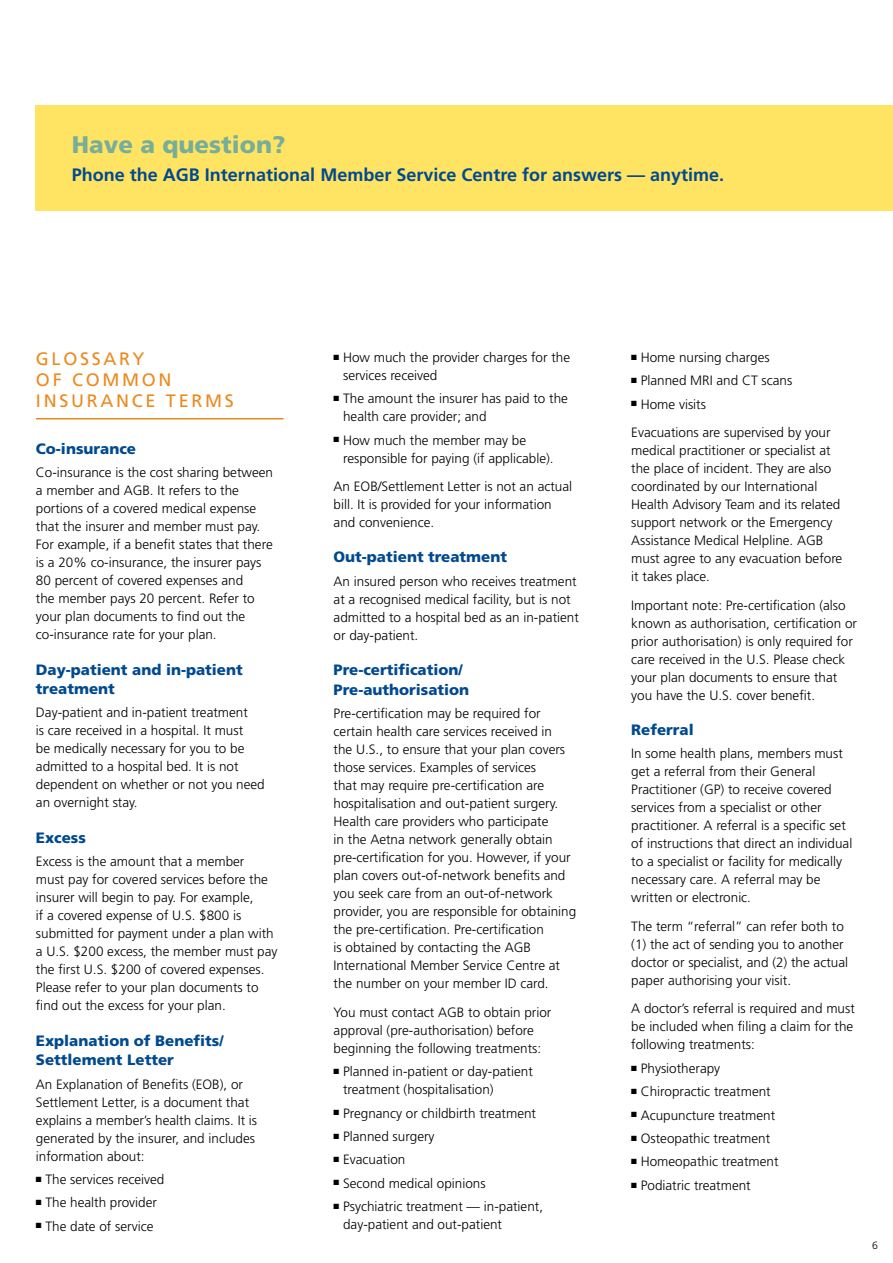
<style>
.page{position:relative;width:893px;height:1263px;background:#fff}
.page>*{position:absolute;margin:0;border:0;box-sizing:border-box;transform-origin:0 0}
.t1{font:900 24px "Frutiger LT Std";color:#77ae99}
.t2{font:700 18px "Frutiger LT Std";color:#004990}
.t3{font:18px/21px "Frutiger LT Std";letter-spacing:.15em;color:#ec891d}
.t4{font:900 15px/19.5px "Frutiger LT Std";color:#004990}
.t5{font:300 13.5px/18px "Frutiger LT Std";color:#000}
.t6{font:300 10.5px "Frutiger LT Std";color:#000}
</style>
<div class="page">
<hr style="left:36px;top:418px;width:248px;height:1px;background:#ec891d">
<div style="left:36px;top:105px;width:857px;height:105px;background:#ffe363"></div>
<h1 class="t1" style="left:72px;top:130px;width:215px">Have a question?</h1>
<h2 class="t2" style="left:72px;top:164px;width:654px">Phone the AGB International Member Service Centre for answers — anytime.</h2>
<h2 class="t3" style="left:36px;top:348px;width:110px">GLOSSA RY<br>OF COMM</h2>
<h2 class="t3" style="left:36px;top:369px;width:199px;text-indent:106px">ON<br>INSURA NCE TERMS</h2>
<p class="t4" style="left:36px;top:439px;width:102px">Co-insurance</p>
<p class="t5" style="left:36px;top:464px;width:239px">Co-insurance is the cost sharing between a member and AGB. It refers to the portions of a covered medical expense that the insurer and member must pay.<br>For example, if a benefit states that there is a 20% co-insurance, the insurer pays 80 percent of covered expenses and<br>the member pays 20 percent. Refer to your plan documents to find out the co-insurance rate for your plan.</p>
<p class="t4" style="left:36px;top:659px;width:208px">Day-patient and in-patient treatment</p>
<p class="t5" style="left:36px;top:704px;width:230px">Day-patient and in-patient treatment<br>is care received in a hospital. It must<br>be medically necessary for you to be admitted to a hospital bed. It is not dependent on whether or not you need an overnight stay.</p>
<p class="t4" style="left:36px;top:828px;width:51px">Excess</p>
<p class="t5" style="left:36px;top:853px;width:243px">Excess is the amount that a member<br>must pay for covered services before the insurer will begin to pay. For example,<br>if a covered expense of U.S. $800 is submitted for payment under a plan with a U.S. $200 excess, the member must pay the first U.S. $200 of covered expenses.<br>Please refer to your plan documents to find out the excess for your plan.</p>
<p class="t4" style="left:36px;top:1030px;width:189px">Explanation of Benefits/<br>Settlement Letter</p>
<p class="t5" style="left:36px;top:1075px;width:223px">An Explanation of Benefits (EOB), or Settlement Letter, is a document that explains a member’s health claims. It is generated by the insurer, and includes information about:</p>
<p class="t5" style="left:36px;top:1170px;width:130px">■ The services received</p>
<p class="t5" style="left:36px;top:1194px;width:122px">■ The health provider</p>
<p class="t5" style="left:36px;top:1217px;width:119px">■ The date of service</p>
<p class="t5" style="left:343px;top:348px;width:229px;text-indent:-9px">■ How much the provider charges for the services received</p>
<p class="t5" style="left:343px;top:390px;width:226px;text-indent:-9px">■ The amount the insurer has paid to the health care provider; and</p>
<p class="t5" style="left:343px;top:431px;width:212px;text-indent:-9px">■ How much the member may be responsible for paying (if applicable).</p>
<p class="t5" style="left:334px;top:478px;width:240px">An EOB/Settlement Letter is not an actual bill. It is provided for your information and convenience.</p>
<p class="t4" style="left:334px;top:547px;width:175px">Out-patient treatment</p>
<p class="t5" style="left:334px;top:572px;width:247px">An insured person who receives treatment at a recognised medical facility, but is not admitted to a hospital bed as an in-patient or day-patient.</p>
<p class="t4" style="left:334px;top:660px;width:137px">Pre-certification/<br>Pre-authorisation</p>
<p class="t5" style="left:334px;top:705px;width:244px">Pre-certification may be required for certain health care services received in<br>the U.S., to ensure that your plan covers those services. Examples of services<br>that may require pre-certification are hospitalisation and out-patient surgery.<br>Health care providers who participate<br>in the Aetna network generally obtain pre-certification for you. However, if your plan covers out-of-network benefits and you seek care from an out-of-network provider, you are responsible for obtaining the pre-certification. Pre-certification<br>is obtained by contacting the AGB International Member Service Centre at the number on your member ID card.</p>
<p class="t5" style="left:334px;top:1003px;width:219px">You must contact AGB to obtain prior approval (pre-authorisation) before beginning the following treatments:</p>
<p class="t5" style="left:343px;top:1063px;width:191px;text-indent:-9px">■ Planned in-patient or day-patient treatment (hospitalisation)</p>
<p class="t5" style="left:334px;top:1104px;width:204px">■ Pregnancy or childbirth treatment</p>
<p class="t5" style="left:334px;top:1127px;width:102px">■ Planned surgery</p>
<p class="t5" style="left:334px;top:1151px;width:73px">■ Evacuation</p>
<p class="t5" style="left:334px;top:1174px;width:153px">■ Second medical opinions</p>
<p class="t5" style="left:343px;top:1198px;width:201px;text-indent:-9px">■ Psychiatric treatment — in-patient, day-patient and out-patient</p>
<p class="t5" style="left:631px;top:348px;width:140px">■ Home nursing charges</p>
<p class="t5" style="left:631px;top:372px;width:163px">■ Planned MRI and CT scans</p>
<p class="t5" style="left:631px;top:390px;width:201px;line-height:28.5px">■ Home visits<br>Evacuations are supervised by your</p>
<p class="t5" style="left:631px;top:442px;width:213px">medical practitioner or specialist at the place of incident. They are also coordinated by our International<br>Health Advisory Team and its related support network or the Emergency<br>Assistance Medical Helpline. AGB must agree to any evacuation before it takes place.</p>
<p class="t5" style="left:631px;top:596px;width:227px">Important note: Pre-certification (also known as authorisation, certification or prior authorisation) is only required for care received in the U.S. Please check your plan documents to ensure that you have the U.S. cover benefit.</p>
<p class="t4" style="left:631px;top:720px;width:64px">Referral</p>
<p class="t5" style="left:631px;top:745px;width:223px">In some health plans, members must get a referral from their General Practitioner (GP) to receive covered services from a specialist or other practitioner. A referral is a specific set of instructions that direct an individual to a specialist or facility for medically necessary care. A referral may be written or electronic.</p>
<p class="t5" style="left:631px;top:917px;width:218px">The term “referral” can refer both to (1) the act of sending you to another doctor or specialist, and (2) the actual paper authorising your visit.</p>
<p class="t5" style="left:631px;top:1000px;width:225px;text-align:justify">A doctor’s referral is required and must be included when filing a claim for the following treatments:</p>
<p class="t5" style="left:631px;top:1059px;width:90px">■ Physiotherapy</p>
<p class="t5" style="left:631px;top:1083px;width:141px">■ Chiropractic treatment</p>
<p class="t5" style="left:631px;top:1106px;width:145px">■ Acupuncture treatment</p>
<p class="t5" style="left:631px;top:1129px;width:140px">■ Osteopathic treatment</p>
<p class="t5" style="left:631px;top:1153px;width:149px">■ Homeopathic treatment</p>
<p class="t5" style="left:631px;top:1176px;width:121px">■ Podiatric treatment</p>
<p class="t6" style="left:872px;top:1239px;width:7px">6</p>
</div>
